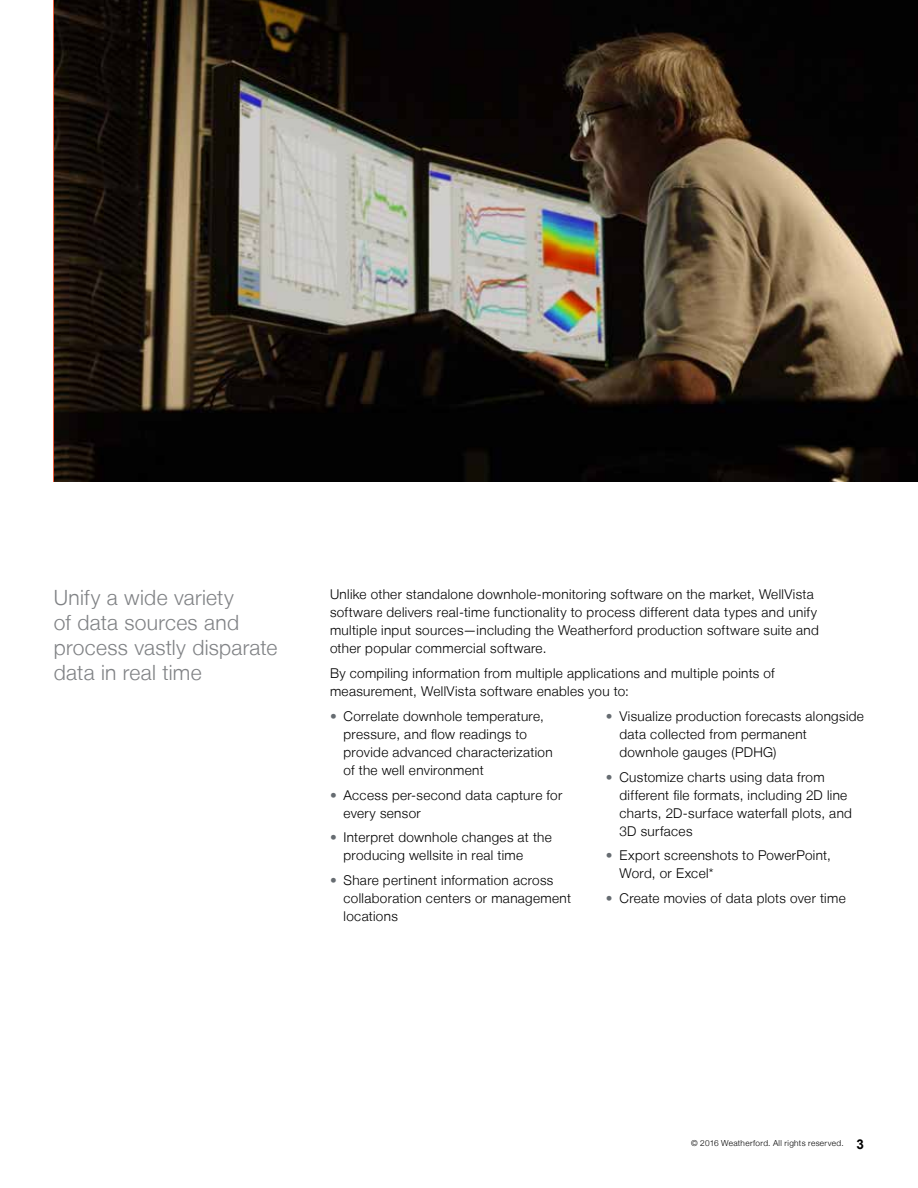
<style>
.page{position:relative;width:918px;height:1188px;background:#fff}
.page>*{position:absolute;margin:0;border:0;box-sizing:border-box;transform-origin:0 0}
.t1{font:300 21px/25.2px "Helvetica Neue LT";letter-spacing:.015em;color:#808285}
.t2{font:300 13.5px/18px "Helvetica Neue LT";letter-spacing:.025em;color:#000}
.t3{font:300 8.25px "Helvetica Neue LT";letter-spacing:.04em;color:#000}
.s1{color:#666c71}
.s2{font-family:"Arial";font-weight:700;font-size:13.5px}
</style>
<div class="page">
<img style="left:54px;top:0;width:864px;height:482px">
<h1 class="t1" style="left:54px;top:584px;width:225px">Unify a wide variety<br>of data sources and process vastly disparate data in real time</h1>
<p class="t2" style="left:330px;top:585px;width:490px">Unlike other standalone downhole-monitoring software on the market, WellVista software delivers real-time functionality to process different data types and unify multiple input sources—including the Weatherford production software suite and other popular commercial software.</p>
<p class="t2" style="left:330px;top:664px;width:446px">By compiling information from multiple applications and multiple points of measurement, WellVista software enables you to:</p>
<p class="t2" style="left:344px;top:707px;width:211px;text-indent:-14px"><span class="s1">•</span> Correlate downhole temperature, pressure, and flow readings to provide advanced characterization of the well environment</p>
<p class="t2" style="left:344px;top:786px;width:220px;text-indent:-14px"><span class="s1">•</span> Access per-second data capture for every sensor</p>
<p class="t2" style="left:344px;top:828px;width:210px;text-indent:-14px"><span class="s1">•</span> Interpret downhole changes at the producing wellsite in real time</p>
<p class="t2" style="left:344px;top:871px;width:229px;text-indent:-14px"><span class="s1">•</span> Share pertinent information across collaboration centers or management locations</p>
<p class="t2" style="left:619px;top:707px;width:246px;text-indent:-14px"><span class="s1">•</span> Visualize production forecasts alongside data collected from permanent downhole gauges (PDHG)</p>
<p class="t2" style="left:619px;top:767px;width:234px;text-indent:-14px"><span class="s1">•</span> Customize charts using data from different file formats, including 2D line charts, 2D-surface waterfall plots, and<br>3D surfaces</p>
<p class="t2" style="left:619px;top:846px;width:213px;text-indent:-14px"><span class="s1">•</span> Export screenshots to PowerPoint,<br>Word, or Excel*</p>
<p class="t2" style="left:606px;top:889px;width:241px"><span class="s1">•</span> Create movies of data plots over time</p>
<p class="t3" style="left:691px;top:1138px;width:174px">© 2016 Weatherford. All rights reserved. <span class="s2">3</span></p>
</div>
